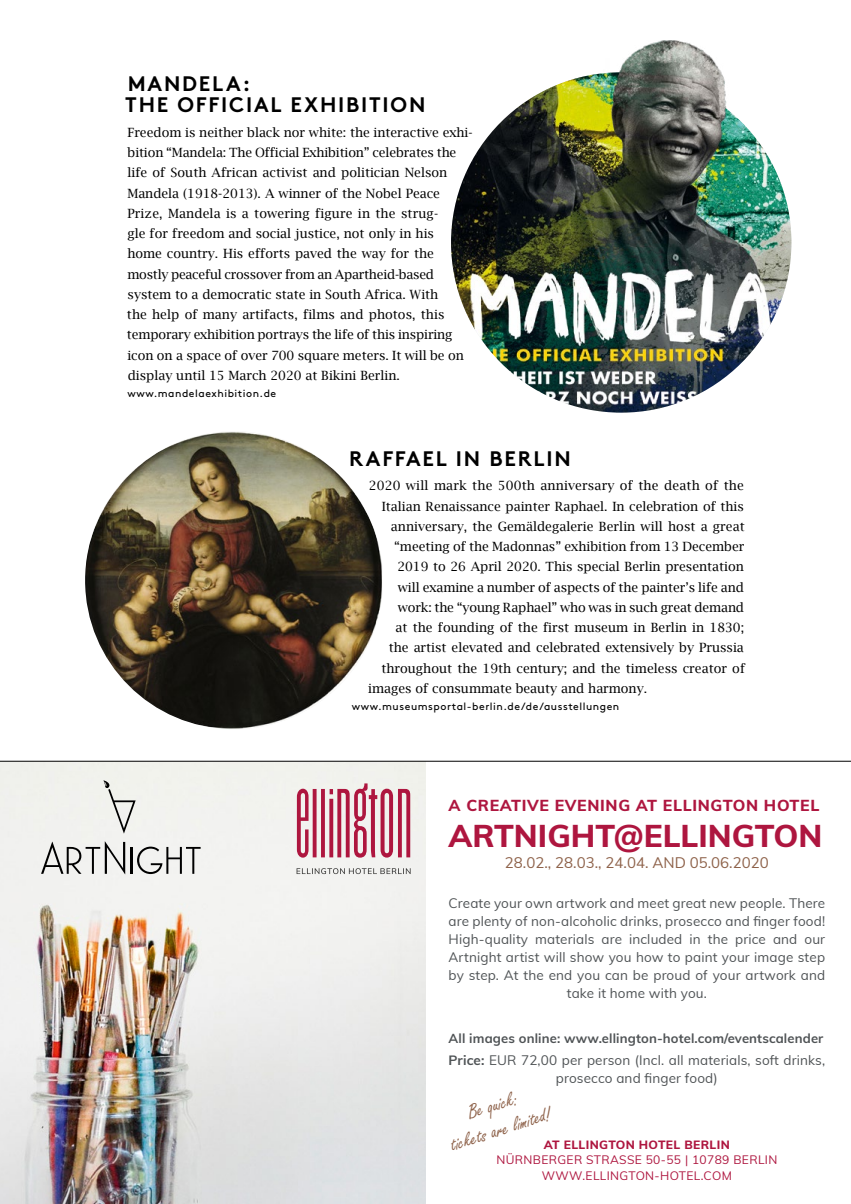
<style>
.page{position:relative;width:851px;height:1204px;background:#fff}
.page>*{position:absolute;margin:0;border:0;box-sizing:border-box;transform-origin:0 0}
.t1{font:800 31.5px "Muli";color:#ae163f}
.t2{font:700 21px/21px "Brown";letter-spacing:.085em;color:#000}
.t3{font:21px/25.2px "Freestyle Script";color:#8e624a;text-align:center}
.t4{font:800 15.9px "Muli";letter-spacing:.04em;color:#ae163f}
.t5{font:15px "Muli";color:#8e624a}
.t6{font:13.5px/18px "Muli";letter-spacing:.01em;color:#4f5355;text-align:center}
.t7{font:700 13.05px "Muli";letter-spacing:.01em;color:#4f5355}
.t8{font:12.75px/20.2px "Lucida Bright";color:#000}
.t9{font:12px/16.2px "Muli";letter-spacing:.03em;color:#ae163f;text-align:center}
.t10{font:800 12px "Muli";letter-spacing:.03em;color:#ae163f}
.t11{font:10.5px "Brown";letter-spacing:.05em;color:#000}
.s1{font-weight:700}
</style>
<div class="page">
<img style="left:85px;top:431px;width:298px;height:298px;border-radius:149px">
<img style="left:451px;top:72px;width:340px;height:340px;border-radius:170px">
<img style="left:594px;top:41px;width:150px;height:205px">
<img style="left:0;top:762px;width:425px;height:441px">
<svg style="left:41px;top:841px;width:84px;height:33px"></svg>
<hr style="left:130px;top:846px;width:2px;height:27px;background:#000">
<svg style="left:137px;top:846px;width:63px;height:28px"></svg>
<svg style="left:103px;top:780px;width:33px;height:53px"></svg>
<svg style="left:296px;top:868px;width:114px;height:6px"></svg>
<svg style="left:297px;top:783px;width:113px;height:75px"></svg>
<img style="left:0;top:1203px;width:425px;height:1px">
<hr style="left:0;top:761px;width:850px;height:1px;background:#000">
<h2 class="t2" style="left:125px;top:71px;width:301px">MANDELA:<br>THE OFFICIAL EXHIBITION</h2>
<p class="t8" style="left:127px;top:122px;width:347px">Freedom is neither black nor white: the interactive exhi&shy;bition “Mandela: The Official Exhibition” celebrates the life of South African activist and politician Nelson Mandela (1918-2013). A winner of the Nobel Peace Prize, Mandela is a towering figure in the strug-<br>gle for freedom and social justice, not only in his<br>home country. His efforts paved the way for the mostly peaceful crossover from an Apartheid-based system to a democratic state in South Africa. With<br>the help of many artifacts, films and photos, this temporary exhibition portrays the life of this inspiring icon on a space of over 700 square meters. It will be on display until 15 March 2020 at Bikini Berlin.</p>
<p class="t11" style="left:127px;top:385px;width:150px">www.mandelaexhibition.de</p>
<h2 class="t2" style="left:349px;top:445px;width:223px">RAFFAEL IN BERLIN</h2>
<p class="t8" style="left:369px;top:475px;width:376px">2020 will mark the 500th anniversary of the death of the</p>
<p class="t8" style="left:382px;top:496px;width:363px">Italian Renaissance painter Raphael. In celebration of this</p>
<p class="t8" style="left:391px;top:516px;width:355px">anniversary, the Gemäldegalerie Berlin will host a great</p>
<p class="t8" style="left:394px;top:536px;width:352px">“meeting of the Madonnas” exhibition from 13 December</p>
<p class="t8" style="left:397px;top:556px;width:348px">2019 to 26 April 2020. This special Berlin presentation</p>
<p class="t8" style="left:398px;top:577px;width:347px">will examine a number of aspects of the painter’s life and</p>
<p class="t8" style="left:398px;top:597px;width:348px">work: the “young Raphael” who was in such great demand</p>
<p class="t8" style="left:395px;top:617px;width:350px">at the founding of the first museum in Berlin in 1830;</p>
<p class="t8" style="left:389px;top:637px;width:356px">the artist elevated and celebrated extensively by Prussia</p>
<p class="t8" style="left:381px;top:658px;width:365px">throughout the 19th century; and the timeless creator of</p>
<p class="t8" style="left:368px;top:678px;width:280px">images of consummate beauty and harmony.</p>
<p class="t11" style="left:352px;top:698px;width:269px">www.museumsportal-berlin.de/de/ausstellungen</p>
<p class="t4" style="left:448px;top:793px;width:372px">A CREATIVE EVENING AT ELLINGTON HOTEL</p>
<h1 class="t1" style="left:448px;top:812px;width:375px">ARTNIGHT@ELLINGTON</h1>
<p class="t5" style="left:505px;top:851px;width:265px">28.02., 28.03., 24.04. AND 05.06.2020</p>
<p class="t6" style="left:448px;top:893px;width:378px">Create your own artwork and meet great new people. There are plenty of non-alcoholic drinks, prosecco and finger food!<br>High-quality materials are included in the price and our Artnight artist will show you how to paint your image step by step. At the end you can be proud of your artwork and take it home with you.</p>
<p class="t7" style="left:448px;top:1028px;width:376px">All images online: www.ellington-hotel.com/eventscalender</p>
<p class="t6" style="left:448px;top:1050px;width:378px"><span class="s1">Price:</span> EUR 72,00 per person (Incl. all materials, soft drinks, prosecco and finger food)</p>
<h2 class="t3" style="left:439px;top:1110px;width:106px;rotate:-18deg">Be quick:<br>tickets are limited!</h2>
<p class="t10" style="left:543px;top:1135px;width:187px">AT ELLINGTON HOTEL BERLIN</p>
<p class="t9" style="left:496px;top:1150px;width:282px">NÜRNBERGER STRASSE 50-55 | 10789 BERLIN<br>WWW.ELLINGTON-HOTEL.COM</p>
</div>
